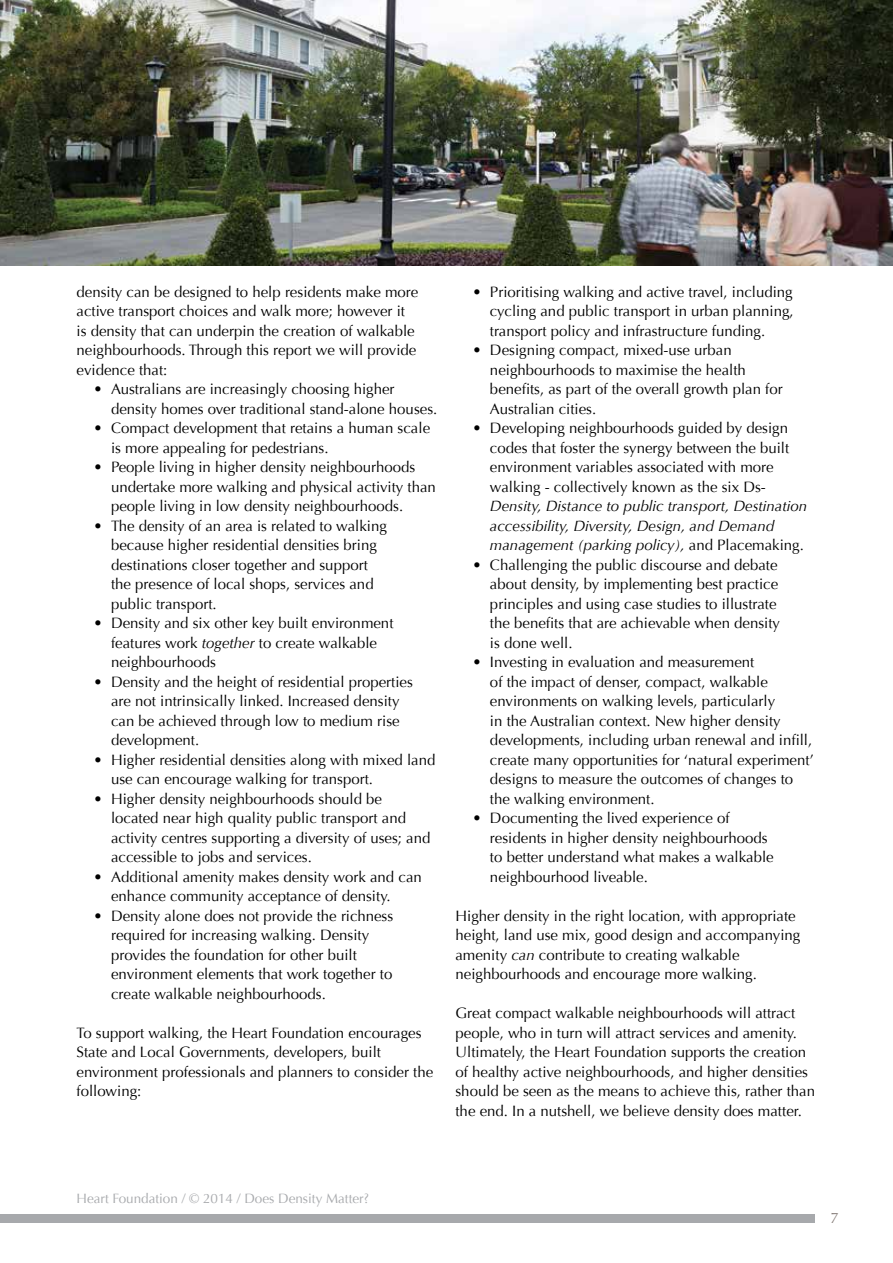
<style>
.page{position:relative;width:893px;height:1263px;background:#fff}
.page>*{position:absolute;margin:0;border:0;box-sizing:border-box;transform-origin:0 0}
.t1{font:15px/19.5px "Optima";color:#000}
.t2{font:italic 15px/19.5px "Optima";color:#000}
.t3{font:15px "Optima";color:#837a76}
.t4{font:13.5px "Optima";color:#a7a9ac}
.s1{font-style:italic}
.s2{font-style:normal}
</style>
<div class="page">
<div style="left:0;top:1214px;width:814px;height:8px;background:#a7a9ac"></div>
<img style="left:0;top:0;width:893px;height:266px">
<p class="t1" style="left:77px;top:282px;width:343px">density can be designed to help residents make more active transport choices and walk more; however it is density that can underpin the creation of walkable neighbourhoods. Through this report we will provide evidence that:</p>
<p class="t1" style="left:111px;top:379px;width:328px;text-indent:-17px">• Australians are increasingly choosing higher density homes over traditional stand-alone houses.</p>
<p class="t1" style="left:111px;top:418px;width:321px;text-indent:-17px">• Compact development that retains a human scale is more appealing for pedestrians.</p>
<p class="t1" style="left:111px;top:457px;width:326px;text-indent:-17px">• People living in higher density neighbourhoods undertake more walking and physical activity than people living in low density neighbourhoods.</p>
<p class="t1" style="left:111px;top:516px;width:277px;text-indent:-17px">• The density of an area is related to walking because higher residential densities bring destinations closer together and support the presence of local shops, services and public transport.</p>
<p class="t1" style="left:111px;top:613px;width:284px;text-indent:-17px">• Density and six other key built environment features work <span class="s1">together</span> to create walkable neighbourhoods</p>
<p class="t1" style="left:111px;top:672px;width:303px;text-indent:-17px">• Density and the height of residential properties are not intrinsically linked. Increased density can be achieved through low to medium rise development.</p>
<p class="t1" style="left:111px;top:750px;width:326px;text-indent:-17px">• Higher residential densities along with mixed land use can encourage walking for transport.</p>
<p class="t1" style="left:111px;top:789px;width:321px;text-indent:-17px">• Higher density neighbourhoods should be located near high quality public transport and activity centres supporting a diversity of uses; and accessible to jobs and services.</p>
<p class="t1" style="left:111px;top:867px;width:312px;text-indent:-17px">• Additional amenity makes density work and can enhance community acceptance of density.</p>
<p class="t1" style="left:111px;top:906px;width:284px;text-indent:-17px">• Density alone does not provide the richness required for increasing walking. Density provides the foundation for other built environment elements that work together to create walkable neighbourhoods.</p>
<p class="t1" style="left:77px;top:1023px;width:358px">To support walking, the Heart Foundation encourages State and Local Governments, developers, built environment professionals and planners to consider the following:</p>
<p class="t1" style="left:490px;top:282px;width:305px;text-align:justify;text-indent:-17px">• Prioritising walking and active travel, including cycling and public transport in urban planning, transport policy and infrastructure funding.</p>
<p class="t1" style="left:490px;top:340px;width:294px;text-indent:-17px">• Designing compact, mixed-use urban neighbourhoods to maximise the health benefits, as part of the overall growth plan for Australian cities.</p>
<p class="t1" style="left:490px;top:418px;width:301px;text-indent:-17px">• Developing neighbourhoods guided by design codes that foster the synergy between the built environment variables associated with more walking - collectively known as the six Ds-</p>
<p class="t2" style="left:490px;top:496px;width:319px">Density, Distance to public transport, Destination accessibility, Diversity, Design, and Demand management (parking policy), <span class="s2">and Placemaking.</span></p>
<p class="t1" style="left:490px;top:555px;width:292px;text-indent:-17px">• Challenging the public discourse and debate about density, by implementing best practice principles and using case studies to illustrate the benefits that are achievable when density is done well.</p>
<p class="t1" style="left:490px;top:652px;width:325px;text-indent:-17px">• Investing in evaluation and measurement<br>of the impact of denser, compact, walkable environments on walking levels, particularly<br>in the Australian context. New higher density developments, including urban renewal and infill, create many opportunities for ‘natural experiment’ designs to measure the outcomes of changes to the walking environment.</p>
<p class="t1" style="left:490px;top:808px;width:285px;text-indent:-17px">• Documenting the lived experience of residents in higher density neighbourhoods to better understand what makes a walkable neighbourhood liveable.</p>
<p class="t1" style="left:455px;top:906px;width:346px">Higher density in the right location, with appropriate height, land use mix, good design and accompanying amenity <span class="s1">can</span> contribute to creating walkable neighbourhoods and encourage more walking.</p>
<p class="t1" style="left:455px;top:1003px;width:361px">Great compact walkable neighbourhoods will attract people, who in turn will attract services and amenity.<br>Ultimately, the Heart Foundation supports the creation of healthy active neighbourhoods, and higher densities should be seen as the means to achieve this, rather than the end. In a nutshell, we believe density does matter.</p>
<p class="t4" style="left:77px;top:1190px;width:294px">Heart Foundation / © 2014 / Does Density Matter?</p>
<p class="t3" style="left:831px;top:1209px;width:10px">7</p>
</div>
